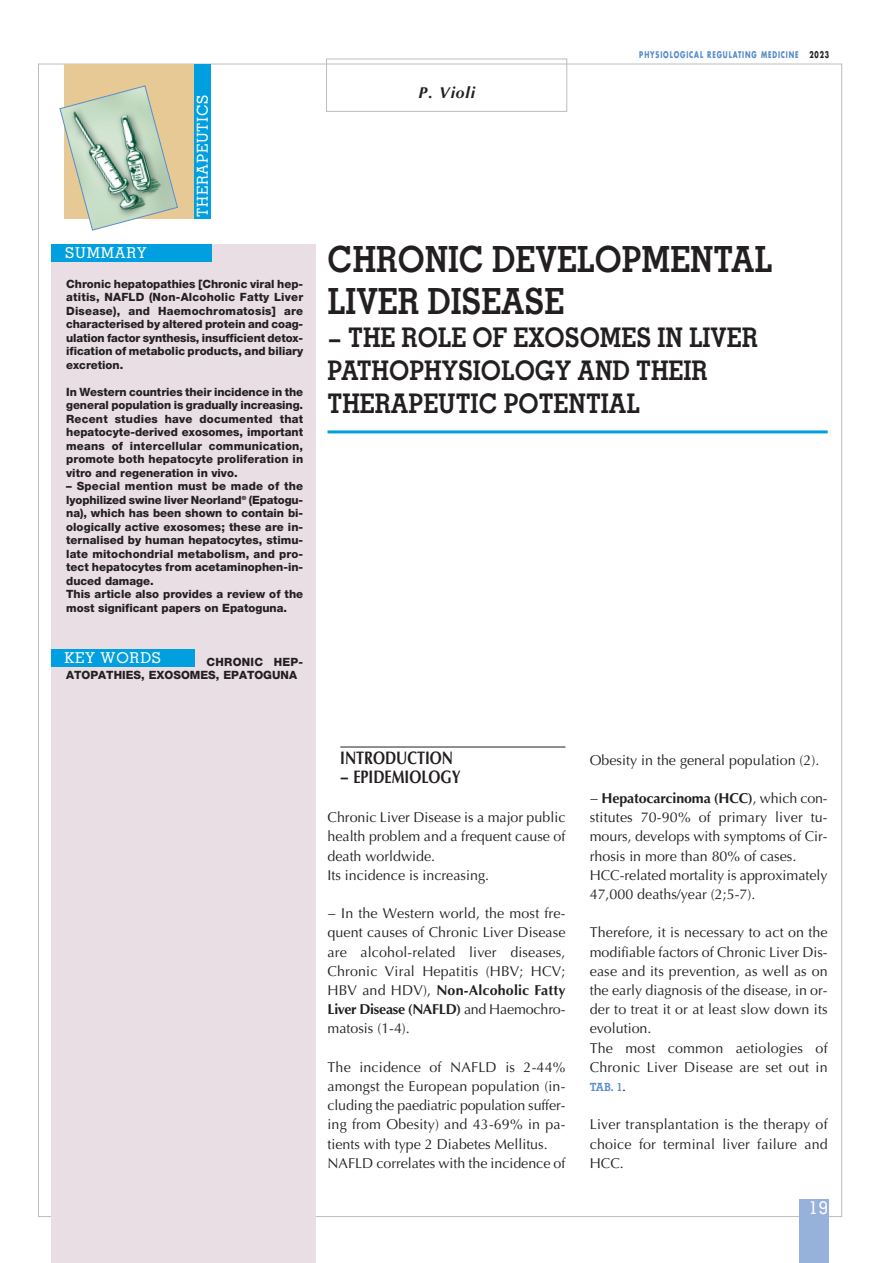
<style>
.page{position:relative;width:893px;height:1263px;background:#fff}
.page>*{position:absolute;margin:0;border:0;box-sizing:border-box;transform-origin:0 0}
.t1{font:700 36px/42px "Memphis";color:#231f20;scale:.9 1}
.t2{font:700 27px/33px "Memphis";color:#231f20;scale:.9 1}
.t3{font:700 18px/19.2px "Optima LT Std";color:#231f20;scale:.8 1}
.t4{font:500 18px "Memphis";color:#fff}
.t5{font:italic 700 15.75px "Optima LT Std";letter-spacing:.055em;color:#231f20}
.t6{font:500 15px "Memphis";letter-spacing:.05em;color:#fff}
.t7{font:14.25px/19.2px "Optima LT Std";color:#231f20;text-align:justify}
.t8{font:800 11.4px/13.5px "Helvetica Neue LT Pro";color:#231f20;text-align:justify}
.t9{font:700 11.25px "Memphis";color:#568cc9}
.t10{font:700 9px "Futura LT";letter-spacing:.135em;color:#568cc9;scale:.7 1}
.s1{color:#231f20}
.s2{font-weight:700}
.s3{font-family:"Optima LT Std";font-weight:400;font-size:14.25px;color:#231f20}
</style>
<div class="page">
<div style="left:326px;top:59px;width:241px;height:53px;border:1px solid #bcbdc0"></div>
<hr style="left:327px;top:430px;width:501px;height:3px;background:#009fdf">
<hr style="left:340px;top:747px;width:225px;height:1px;background:#231f20">
<div style="left:51px;top:244px;width:264px;height:1019px;background:#e8dee3"></div>
<div style="left:51px;top:244px;width:160px;height:17px;background:#009fdf"></div>
<div style="left:51px;top:649px;width:143px;height:17px;background:#009fdf"></div>
<div style="left:154px;top:64px;width:57px;height:155px;background:#009fdf"></div>
<div style="left:64px;top:64px;width:130px;height:155px;background:#e6c994"></div>
<svg style="left:59px;top:85px;width:119px;height:146px"></svg>
<div style="left:799px;top:1199px;width:30px;height:64px;background:#96b1dc"></div>
<p class="t6" style="left:65px;top:247px;width:83px">SUMMARY</p>
<p class="t6" style="left:197px;top:217px;width:124px;rotate:-90deg">THERAPEUTICS</p>
<p class="t8" style="left:66px;top:278px;width:239px">Chronic hepatopathies [Chronic viral hep&shy;atitis, NAFLD (Non-Alcoholic Fatty Liver Disease), and Haemochromatosis] are characterised by altered protein and coag&shy;ulation factor synthesis, insufficient detox&shy;ification of metabolic products, and biliary excretion.</p>
<p class="t8" style="left:66px;top:386px;width:239px">In Western countries their incidence in the general population is gradually increasing.</p>
<p class="t8" style="left:66px;top:413px;width:239px">Recent studies have documented that hepatocyte-derived exosomes, important means of intercellular communication, promote both hepatocyte proliferation in vitro and regeneration in vivo.</p>
<p class="t8" style="left:66px;top:480px;width:239px">– Special mention must be made of the lyophilized swine liver Neorland<sup>®</sup> (Epatogu&shy;na), which has been shown to contain bi&shy;ologically active exosomes; these are in&shy;ternalised by human hepatocytes, stimu&shy;late mitochondrial metabolism, and pro&shy;tect hepatocytes from acetaminophen-in&shy;duced damage.</p>
<p class="t8" style="left:66px;top:588px;width:239px">This article also provides a review of the most significant papers on Epatoguna.</p>
<p class="t6" style="left:64px;top:652px;width:98px">KEY WORDS</p>
<p class="t8" style="left:66px;top:656px;width:239px;text-indent:140px">CHRONIC HEP-<br>ATOPATHIES, EXOSOMES, EPATOGUNA</p>
<p class="t5" style="left:418px;top:83px;width:58px">P. Violi</p>
<p class="t10" style="left:639px;top:49px;width:273px">PHYSIOLOGICAL REGULATING MEDICINE <span class="s1">2023</span></p>
<p class="t1" style="left:327px;top:242px;width:496px">CHRONIC DEVELOPMENTAL<br>LIVER DISEASE</p>
<p class="t2" style="left:327px;top:324px;width:480px">− THE ROLE OF EXOSOMES IN LIVER<br>PATHOPHYSIOLOGY AND THEIR<br>THERAPEUTIC POTENTIAL</p>
<p class="t3" style="left:340px;top:750px;width:152px">INTRODUCTION − EPIDEMIOLOGY</p>
<p class="t7" style="left:327px;top:809px;width:239px">Chronic Liver Disease is a major public health problem and a frequent cause of death worldwide.</p>
<p class="t7" style="left:327px;top:867px;width:163px">Its incidence is increasing.</p>
<p class="t7" style="left:327px;top:905px;width:239px">− In the Western world, the most fre&shy;quent causes of Chronic Liver Disease are alcohol-related liver diseases, Chronic Viral Hepatitis (HBV; HCV; HBV and HDV), <span class="s2">Non-Alcoholic Fatty Liver Disease (NAFLD)</span> and Haemochro&shy;matosis (1-4).</p>
<p class="t7" style="left:327px;top:1059px;width:239px">The incidence of NAFLD is 2-44% amongst the European population (in&shy;cluding the paediatric population suffer&shy;ing from Obesity) and 43-69% in pa&shy;tients with type 2 Diabetes Mellitus.</p>
<p class="t7" style="left:327px;top:1155px;width:239px">NAFLD correlates with the incidence of</p>
<p class="t7" style="left:590px;top:751px;width:231px">Obesity in the general population (2).</p>
<p class="t7" style="left:590px;top:790px;width:239px">− <span class="s2">Hepatocarcinoma (HCC)</span>, which con&shy;stitutes 70-90% of primary liver tu&shy;mours, develops with symptoms of Cir&shy;rhosis in more than 80% of cases.</p>
<p class="t7" style="left:590px;top:867px;width:239px">HCC-related mortality is approximately<br>47,000 deaths/year (2;5-7).</p>
<p class="t7" style="left:590px;top:924px;width:239px">Therefore, it is necessary to act on the modifiable factors of Chronic Liver Dis&shy;ease and its prevention, as well as on the early diagnosis of the disease, in or&shy;der to treat it or at least slow down its evolution.</p>
<p class="t7" style="left:590px;top:1039px;width:239px">The most common aetiologies of<br>Chronic Liver Disease are set out in</p>
<p class="t9" style="left:590px;top:1083px;width:38px">TAB. 1<span class="s3">.</span></p>
<p class="t7" style="left:590px;top:1116px;width:239px">Liver transplantation is the therapy of choice for terminal liver failure and HCC.</p>
<p class="t4" style="left:809px;top:1201px;width:20px">19</p>
</div>
